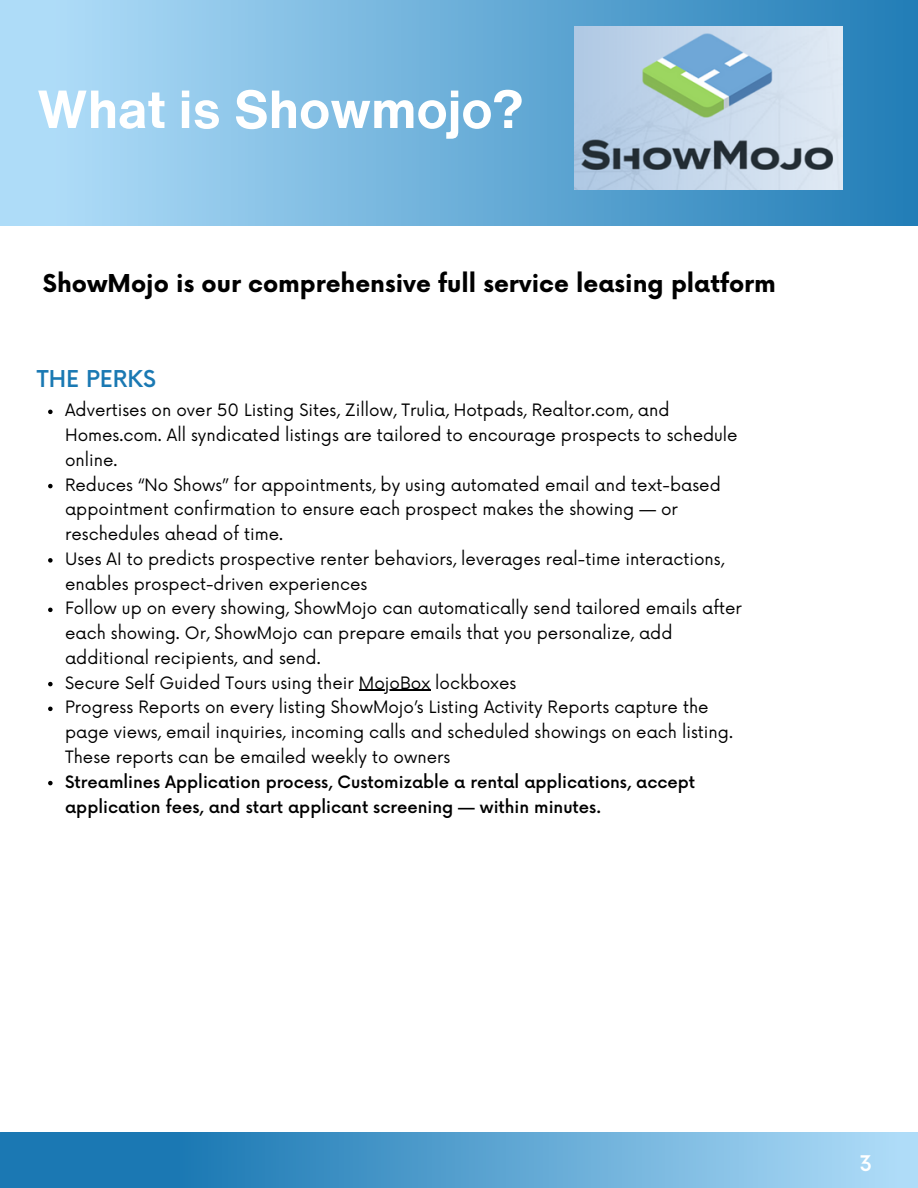
<style>
.page{position:relative;width:918px;height:1188px;background:#fff}
.page>*{position:absolute;margin:0;border:0;box-sizing:border-box;transform-origin:0 0}
.t1{font:700 52.65px "Helvetica Now Text";color:#fff}
.t2{font:700 24px "Now";color:#000}
.t3{font:500 22.65px "Now";color:#1a79b3}
.t4{font:500 21px "Now";color:#fff}
.t5{font:16.65px/24.8px "Now";color:#000}
.t6{font:500 16.65px/25.8px "Now";color:#000}
</style>
<div class="page">
<svg style="left:0;top:0;width:918px;height:226px;background:#77b6de"></svg>
<svg style="left:0;top:1132px;width:918px;height:56px;background:#57a1cf"></svg>
<img style="left:575px;top:26px;width:267px;height:164px">
<svg style="left:48px;top:410px;width:5px;height:4px"></svg>
<svg style="left:48px;top:484px;width:5px;height:4px"></svg>
<svg style="left:48px;top:558px;width:5px;height:5px"></svg>
<svg style="left:48px;top:608px;width:5px;height:4px"></svg>
<svg style="left:48px;top:682px;width:5px;height:4px"></svg>
<hr style="left:359px;top:690px;width:71px;height:1px;background:#000">
<svg style="left:48px;top:707px;width:5px;height:4px"></svg>
<svg style="left:48px;top:781px;width:5px;height:4px"></svg>
<p class="t1" style="left:37px;top:70px;width:488px">What is Showmojo?</p>
<h1 class="t2" style="left:43px;top:270px;width:735px">ShowMojo is our comprehensive full service leasing platform</h1>
<h3 class="t3" style="left:37px;top:367px;width:121px">THE PERKS</h3>
<p class="t5" style="left:65px;top:399px;width:678px">Advertises on over 50 Listing Sites, Zillow, Trulia, Hotpads, Realtor.com, and Homes.com. All syndicated listings are tailored to encourage prospects to schedule online.<br>Reduces “No Shows” for appointments, by using automated email and text-based appointment confirmation to ensure each prospect makes the showing — or reschedules ahead of time.<br>Uses AI to predicts prospective renter behaviors, leverages real-time interactions, enables prospect-driven experiences<br>Follow up on every showing, ShowMojo can automatically send tailored emails after each showing. Or, ShowMojo can prepare emails that you personalize, add additional recipients, and send.<br>Secure Self Guided Tours using their MojoBox lockboxes<br>Progress Reports on every listing ShowMojo’s Listing Activity Reports capture the page views, email inquiries, incoming calls and scheduled showings on each listing.<br>These reports can be emailed weekly to owners</p>
<p class="t6" style="left:65px;top:770px;width:632px">Streamlines Application process, Customizable a rental applications, accept application fees, and start applicant screening — within minutes.</p>
<p class="t4" style="left:859px;top:1152px;width:14px">3</p>
</div>
